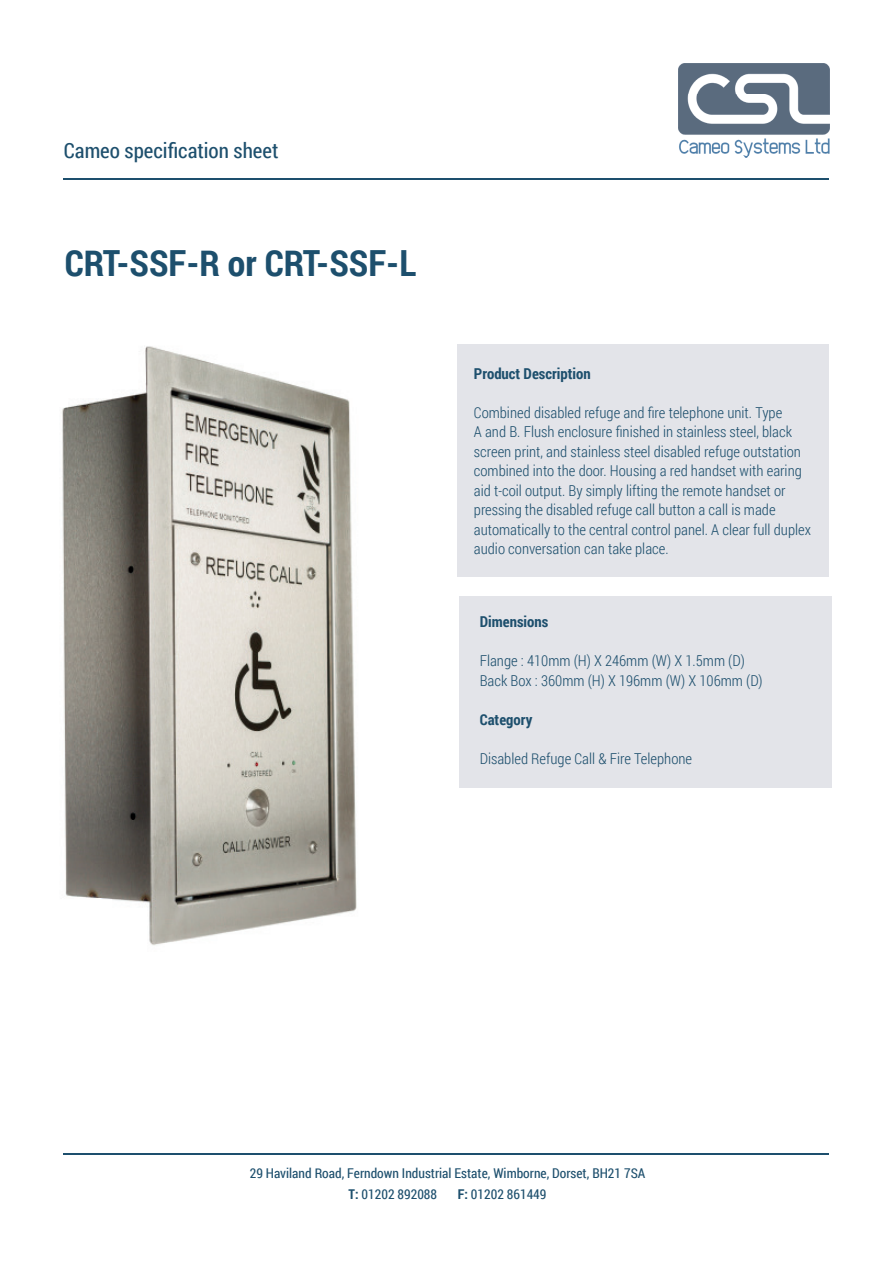
<style>
.page{position:relative;width:893px;height:1263px;background:#fff}
.page>*{position:absolute;margin:0;border:0;box-sizing:border-box;transform-origin:0 0}
.t1{font:700 36px "Roboto Condensed";color:#1d4f6d}
.t2{font:21px "Roboto Condensed";color:#1d4f6d}
.t3{font:300 15px/19.5px "Roboto Condensed";color:#1d4f6d}
.t4{font:700 15px "Roboto Condensed";color:#1d4f6d}
.t5{font:13.5px/21px "Roboto Condensed";color:#1d4f6d}
.s1{font-weight:700}
</style>
<div class="page">
<img style="left:678px;top:64px;width:151px;height:93px">
<hr style="left:64px;top:179px;width:765px;height:1px;background:#1d4f6d">
<hr style="left:64px;top:1153px;width:765px;height:1px;background:#1d4f6d">
<div style="left:457px;top:344px;width:372px;height:233px;background:#e3e4e9"></div>
<div style="left:459px;top:596px;width:372px;height:191px;background:#e3e4e9"></div>
<img style="left:62px;top:346px;width:295px;height:600px">
<h2 class="t2" style="left:64px;top:136px;width:216px">Cameo specification sheet</h2>
<h1 class="t1" style="left:65px;top:238px;width:353px">CRT-SSF-R or CRT-SSF-L</h1>
<p class="t4" style="left:474px;top:363px;width:118px">Product Description</p>
<p class="t3" style="left:474px;top:402px;width:339px">Combined disabled refuge and fire telephone unit. Type<br>A and B. Flush enclosure finished in stainless steel, black screen print, and stainless steel disabled refuge outstation combined into the door. Housing a red handset with earing aid t-coil output. By simply lifting the remote handset or pressing the disabled refuge call button a call is made automatically to the central control panel. A clear full duplex audio conversation can take place.</p>
<p class="t4" style="left:480px;top:611px;width:70px">Dimensions</p>
<p class="t3" style="left:480px;top:651px;width:285px">Flange : 410mm (H) X 246mm (W) X 1.5mm (D)<br>Back Box : 360mm (H) X 196mm (W) X 106mm (D)</p>
<p class="t4" style="left:480px;top:709px;width:54px">Category</p>
<p class="t3" style="left:480px;top:748px;width:214px">Disabled Refuge Call &amp; Fire Telephone</p>
<p class="t5" style="left:349px;top:1162px;width:298px;text-indent:-99px">29 Haviland Road, Ferndown Industrial Estate, Wimborne, Dorset, BH21 7SA<br><span class="s1">T:</span> 01202 892088</p>
<p class="t5" style="left:458px;top:1183px;width:90px"><span class="s1">F:</span> 01202 861449</p>
</div>
